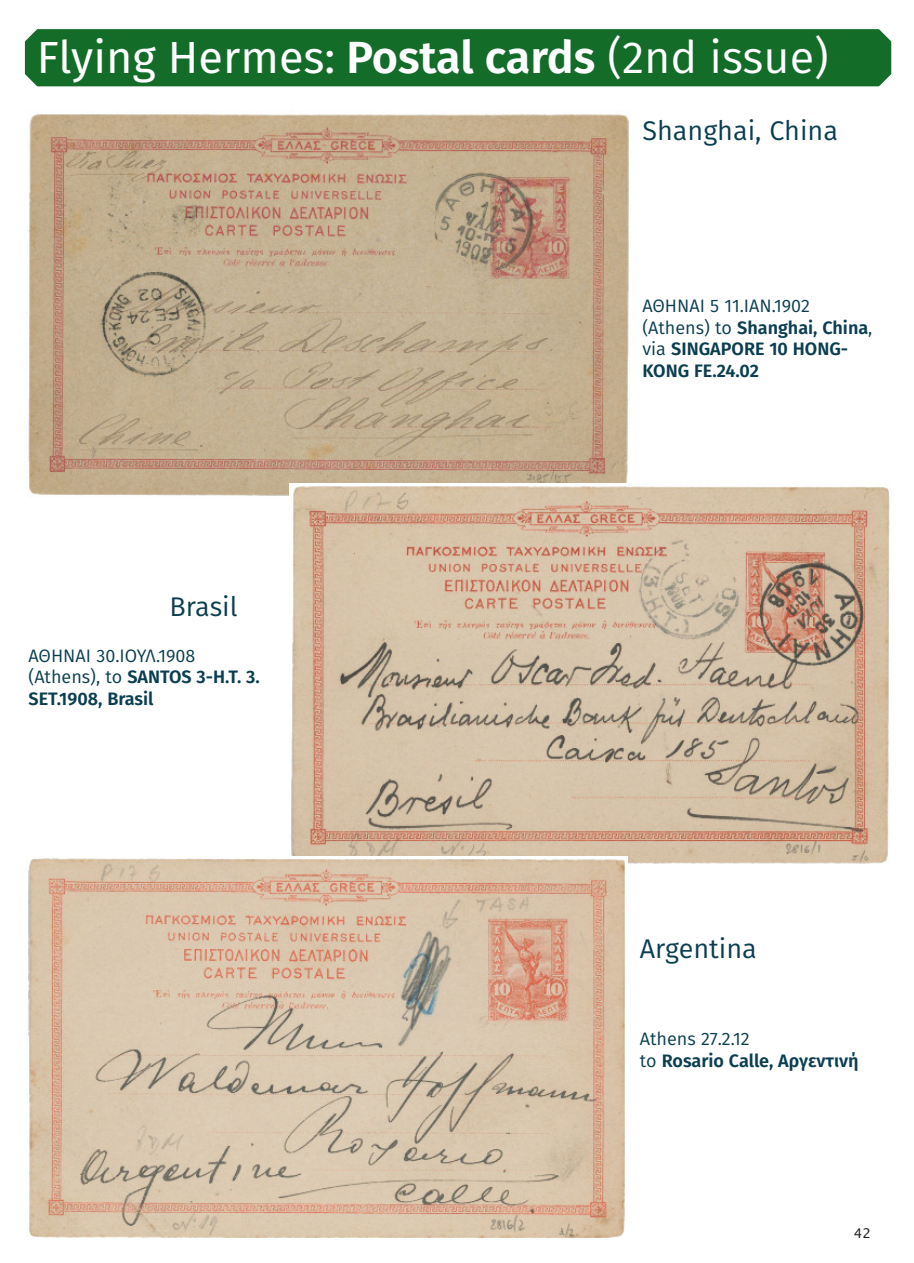
<style>
.page{position:relative;width:914px;height:1263px;background:#fff}
.page>*{position:absolute;margin:0;border:0;box-sizing:border-box;transform-origin:0 0}
.t1{font:45px "Fira Sans";color:#fff}
.t2{font:27px "Fira Sans";color:#0a3e50}
.t3{font:600 18px/21.6px "Fira Sans";color:#0a3e50}
.t4{font:18px/21.6px "Fira Sans";color:#0a3e50}
.t5{font:13.5px "Lucida Grande";color:#231f20}
.s1{font-weight:600}
.s2{font-style:inherit}
.s3{font-weight:400}
</style>
<div class="page">
<div style="left:24px;top:29px;width:868px;height:58px;background:#146c29"></div>
<img style="left:26px;top:114px;width:603px;height:382px">
<img style="left:289px;top:483px;width:601px;height:381px">
<img style="left:26px;top:856px;width:601px;height:383px">
<h1 class="t1" style="left:37px;top:39px;width:793px">Flying Hermes: <span class="s1">Postal cards</span> <span class="s2">(2nd issue)</span></h1>
<h2 class="t2" style="left:642px;top:120px;width:197px">Shanghai, China</h2>
<h2 class="t2" style="left:169px;top:596px;width:70px">Brasil</h2>
<p class="t4" style="left:29px;top:646px;width:233px">ΑΘΗΝΑΙ 30.ΙΟΥΛ.1908 (Athens), to <span class="s1">SANTOS 3-H.T. 3.<br>SET.1908, Brasil</span></p>
<p class="t3" style="left:642px;top:296px;width:231px"><span class="s3">ΑΘΗΝΑΙ 5 11.ΙΑΝ.1902 (Athens) to</span> Shanghai, China<span class="s3">, via</span> SINGAPORE 10 HONG-<br>KONG FE.24.02</p>
<h2 class="t2" style="left:640px;top:938px;width:118px">Argentina</h2>
<p class="t3" style="left:640px;top:1030px;width:220px"><span class="s3">Athens 27.2.12<br>to</span> Rosario Calle, Αργεντινή</p>
<p class="t5" style="left:853px;top:1225px;width:19px">42</p>
</div>
